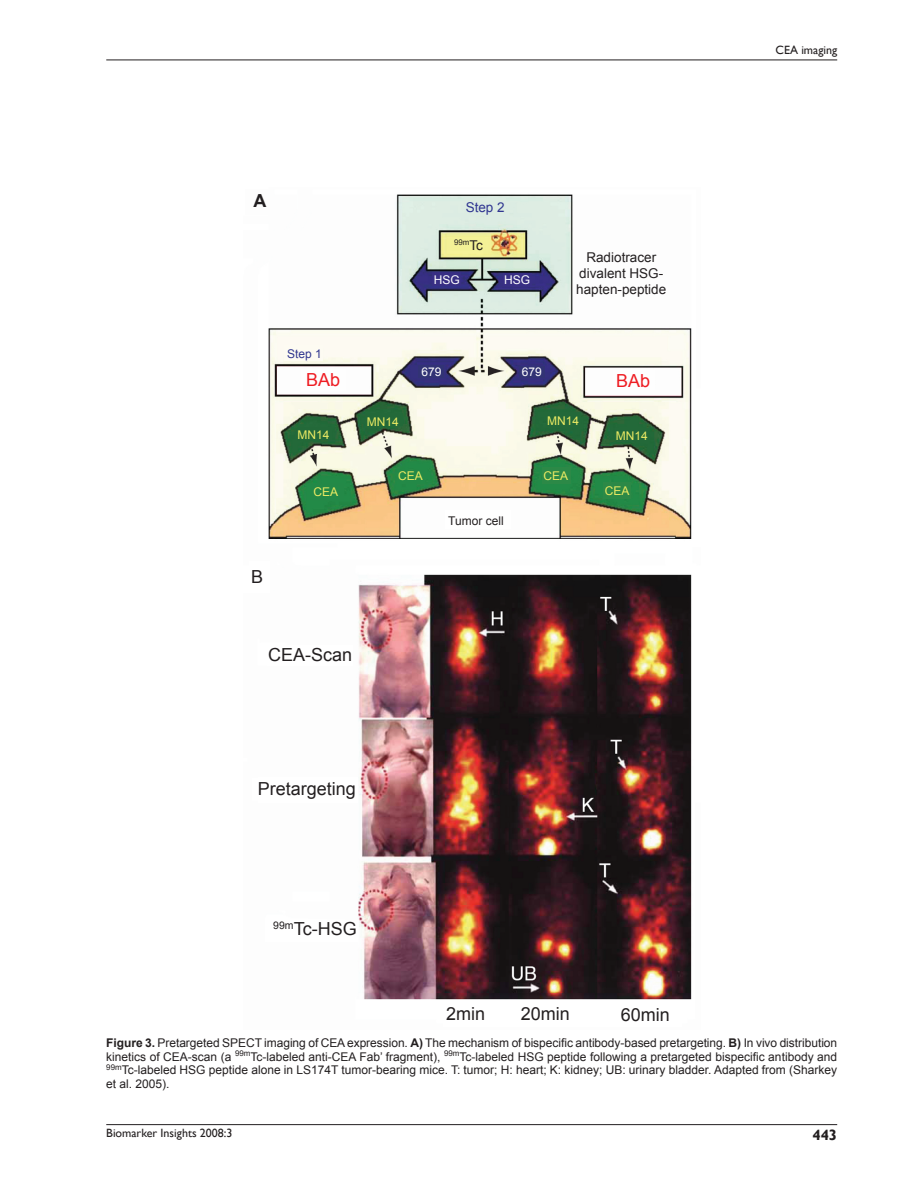
<style>
.page{position:relative;width:918px;height:1188px;background:#fff}
.page>*{position:absolute;margin:0;border:0;box-sizing:border-box;transform-origin:0 0}
.t1{font:18px "Arial";color:#231f20}
.t2{font:18px "Arial";color:#ee1d23}
.t3{font:700 18px "Arial";color:#231f20}
.t4{font:700 15px "Gill Sans";color:#231f20}
.t5{font:13.5px/16.2px "Arial";color:#231f20;text-align:center}
.t6{font:13.5px "Arial";color:#303691}
.t7{font:12px/13.5px "Arial";color:#231f20;text-align:justify}
.t8{font:12px "Gill Sans";color:#231f20}
.t9{font:12px "Arial";color:#edeb64}
.t10{font:12px "Arial";color:#fff}
.t11{font:12px "Arial";color:#30368f}
.t12{font:7.8px "Arial";color:#231f20}
.s1{font-size:13.5px}
.s2{font-weight:700}
</style>
<div class="page">
<hr style="left:106px;top:1124px;width:731px;height:1px;background:#231f20">
<hr style="left:106px;top:60px;width:731px;height:1px;background:#231f20">
<img style="left:268px;top:194px;width:424px;height:806px">
<svg style="left:268px;top:917px;width:91px;height:25px"></svg>
<div style="left:258px;top:777px;width:99px;height:25px;background:#fff"></div>
<div style="left:268px;top:645px;width:85px;height:21px;background:#fff"></div>
<div style="left:249px;top:561px;width:21px;height:32px;background:#fff"></div>
<div style="left:445px;top:510px;width:66px;height:19px;background:#fff"></div>
<div style="left:542px;top:467px;width:29px;height:17px;background:#2c8947"></div>
<div style="left:603px;top:482px;width:27px;height:17px;background:#2c8947"></div>
<div style="left:616px;top:428px;width:34px;height:13px;background:#236939"></div>
<div style="left:546px;top:413px;width:34px;height:15px;background:#236939"></div>
<div style="left:366px;top:414px;width:37px;height:12px;background:#236939"></div>
<div style="left:297px;top:428px;width:34px;height:12px;background:#236939"></div>
<div style="left:312px;top:484px;width:32px;height:17px;background:#238947"></div>
<div style="left:398px;top:470px;width:27px;height:14px;background:#238947"></div>
<div style="left:302px;top:369px;width:44px;height:22px;background:#fefefe"></div>
<div style="left:284px;top:346px;width:39px;height:15px;background:#fdfbf2"></div>
<div style="left:418px;top:365px;width:25px;height:13px;background:#323375"></div>
<div style="left:520px;top:366px;width:25px;height:12px;background:#323375"></div>
<div style="left:613px;top:371px;width:42px;height:19px;background:#fefefe"></div>
<div style="left:432px;top:273px;width:29px;height:13px;background:#382f84"></div>
<div style="left:503px;top:274px;width:29px;height:12px;background:#382f84"></div>
<div style="left:453px;top:238px;width:32px;height:13px;background:#f3f196"></div>
<div style="left:464px;top:198px;width:41px;height:18px;background:#dcece2"></div>
<div style="left:574px;top:245px;width:98px;height:60px;background:#fdfdfd"></div>
<div style="left:245px;top:189px;width:27px;height:26px;background:#fdfdfd"></div>
<h1 class="t3" style="left:254px;top:191px;width:14px">A</h1>
<h1 class="t1" style="left:251px;top:567px;width:14px">B</h1>
<p class="t6" style="left:466px;top:200px;width:41px">Step 2</p>
<p class="t11" style="left:287px;top:347px;width:36px">Step 1</p>
<p class="t12" style="left:454px;top:238px;width:30px">99m<span class="s1">Tc</span></p>
<p class="t10" style="left:434px;top:273px;width:28px">HSG</p>
<p class="t10" style="left:504px;top:273px;width:28px">HSG</p>
<p class="t5" style="left:576px;top:249px;width:92px">Radiotracer divalent HSG&shy;hapten-peptide</p>
<p class="t10" style="left:421px;top:366px;width:22px">679</p>
<p class="t10" style="left:522px;top:366px;width:22px">679</p>
<h1 class="t2" style="left:306px;top:370px;width:36px">BAb</h1>
<h1 class="t2" style="left:616px;top:371px;width:36px">BAb</h1>
<p class="t9" style="left:367px;top:415px;width:34px">MN14</p>
<p class="t9" style="left:547px;top:414px;width:34px">MN14</p>
<p class="t9" style="left:298px;top:428px;width:34px">MN14</p>
<p class="t9" style="left:616px;top:429px;width:34px">MN14</p>
<p class="t9" style="left:313px;top:486px;width:26px">CEA</p>
<p class="t9" style="left:398px;top:469px;width:26px">CEA</p>
<p class="t9" style="left:544px;top:469px;width:26px">CEA</p>
<p class="t7" style="left:448px;top:514px;width:57px">Tumor cell</p>
<p class="t9" style="left:605px;top:484px;width:26px">CEA</p>
<h1 class="t1" style="left:268px;top:645px;width:86px">CEA-Scan</h1>
<h1 class="t1" style="left:258px;top:779px;width:100px">Pretargeting</h1>
<h1 class="t1" style="left:273px;top:918px;width:85px"><sup>99m</sup>Tc-HSG</h1>
<h1 class="t1" style="left:446px;top:1004px;width:41px">2min</h1>
<h1 class="t1" style="left:521px;top:1004px;width:51px">20min</h1>
<h1 class="t1" style="left:621px;top:1004px;width:51px">60min</h1>
<p class="t8" style="left:776px;top:43px;width:63px">CEA imaging</p>
<p class="t7" style="left:106px;top:1037px;width:732px"><span class="s2">Figure 3.</span> Pretargeted SPECT imaging of CEA expression. <span class="s2">A)</span> The mechanism of bispecific antibody-based pretargeting. <span class="s2">B)</span> In vivo distribution kinetics of CEA-scan (a <sup>99m</sup>Tc-labeled anti-CEA Fab’ fragment), <sup>99m</sup>Tc-labeled HSG peptide following a pretargeted bispecific antibody and <sup>99m</sup>Tc-labeled HSG peptide alone in LS174T tumor-bearing mice. T: tumor; H: heart; K: kidney; UB: urinary bladder. Adapted from (Sharkey et al. 2005).</p>
<p class="t8" style="left:106px;top:1126px;width:128px">Biomarker Insights 2008:3</p>
<p class="t4" style="left:812px;top:1126px;width:26px">443</p>
</div>
